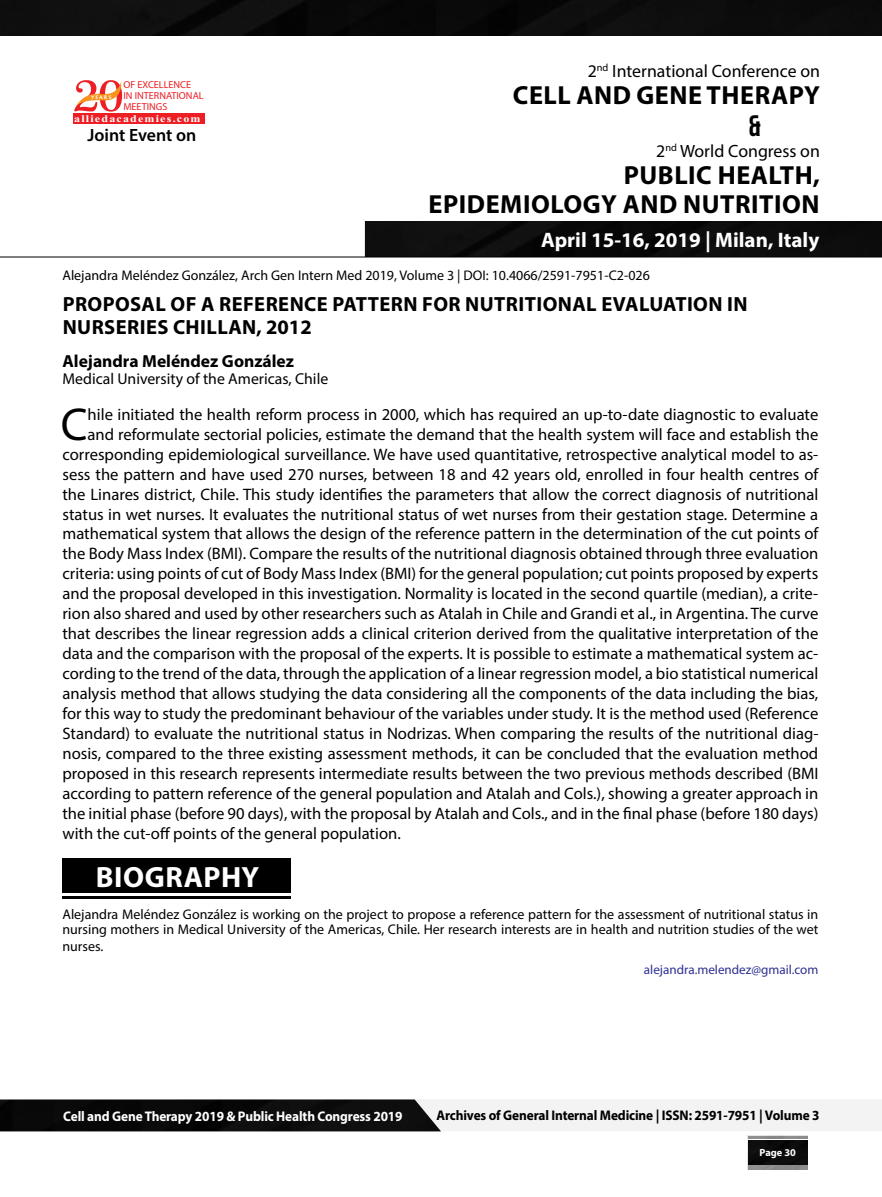
<style>
.page{position:relative;width:882px;height:1197px;background:#fff}
.page>*{position:absolute;margin:0;border:0;box-sizing:border-box;transform-origin:0 0}
.t1{font:46.2px "Myriad Pro";color:#000}
.t2{font:29.75px "Bebas Neue";color:#000}
.t3{font:700 29.4px "Myriad Pro";letter-spacing:.02em;color:#fff}
.t4{font:700 26.25px/28.9px "Myriad Pro";letter-spacing:.02em;color:#000;text-align:right}
.t5{font:700 21px "Myriad Pro";color:#fff}
.t6{font:700 20.47px/22.6px "Myriad Pro";letter-spacing:.02em;color:#000}
.t7{font:17.85px "Myriad Pro";color:#000}
.t8{font:600 17.85px "Myriad Pro";color:#000}
.t9{font:700 17.5px "Myriad Pro";color:#000}
.t10{font:16.62px "Myriad Pro";color:#000}
.t11{font:15.75px "Myriad Pro";color:#000}
.t12{font:14px/15.4px "Myriad Pro";color:#000}
.t13{font:700 14px "Myriad Pro";letter-spacing:-.01em;color:#000;scale:.95 1}
.t14{font:700 14px "Myriad Pro";letter-spacing:-.01em;color:#fff;scale:.95 1}
.t15{font:13.12px "Myriad Pro";color:#2e3092}
.t16{font:700 10.33px "Myriad Pro";color:#fff}
.t17{font:10.15px/10.8px "Myriad Pro";color:#ed1f24}
.t18{font:700 10.15px "Times New Roman";letter-spacing:.1em;color:#fff;scale:1.18 1}
.t19{font:5.25px "Oregon LDO Black";letter-spacing:.24em;color:#fff;scale:1.06 1}
</style>
<div class="page">
<img style="left:748px;top:1140px;width:60px;height:24px">
<hr style="left:748px;top:1136px;width:60px;height:3px;background:#000">
<div style="left:365px;top:222px;width:517px;height:35px;background:#0c0c0c"></div>
<hr style="left:0;top:257px;width:882px;height:1px;background:#000">
<div style="left:0;top:0;width:882px;height:35px;background:#0c0c0c"></div>
<div style="left:73px;top:113px;width:132px;height:11px;background:#ed1f24"></div>
<svg style="left:74px;top:80px;width:49px;height:32px"></svg>
<div style="left:0;top:1100px;width:441px;height:31px;background:#0a0a0a"></div>
<div style="left:62px;top:859px;width:229px;height:34px;background:#000"></div>
<hr style="left:62px;top:896px;width:229px;height:3px;background:#000">
<p class="t17" style="left:123px;top:79px;width:82px">OF EXCELLENCE<br>IN INTERNATIONAL<br>MEETINGS</p>
<p class="t18" style="left:74px;top:111px;width:109px">alliedacademies.com</p>
<p class="t19" style="left:91px;top:94px;width:21px">YEARS</p>
<p class="t8" style="left:88px;top:124px;width:110px">Joint Event on</p>
<p class="t7" style="left:588px;top:60px;width:234px">2<sup>nd</sup> International Conference on</p>
<h3 class="t4" style="left:513px;top:79px;width:308px">CELL AND GENE THERAPY</h3>
<h2 class="t2" style="left:748px;top:109px;width:14px">&amp;</h2>
<h3 class="t4" style="left:429px;top:160px;width:393px">PUBLIC HEALTH,<br>EPIDEMIOLOGY AND NUTRITION</h3>
<p class="t7" style="left:656px;top:140px;width:165px">2<sup>nd</sup> World Congress on</p>
<p class="t5" style="left:541px;top:226px;width:280px">April 15-16, 2019 | Milan, Italy</p>
<p class="t12" style="left:62px;top:267px;width:589px">Alejandra Meléndez González, Arch Gen Intern Med 2019, Volume 3 | DOI: 10.4066/2591-7951-C2-026</p>
<p class="t6" style="left:63px;top:292px;width:686px">PROPOSAL OF A REFERENCE PATTERN FOR NUTRITIONAL EVALUATION IN<br>NURSERIES CHILLAN, 2012</p>
<p class="t9" style="left:62px;top:349px;width:233px">Alejandra Meléndez González</p>
<p class="t11" style="left:62px;top:369px;width:267px">Medical University of the Americas, Chile</p>
<h1 class="t1" style="left:61px;top:396px;width:28px">C</h1>
<p class="t10" style="left:88px;top:404px;width:732px">hile initiated the health reform process in 2000, which has required an up-to-date diagnostic to evaluate</p>
<p class="t10" style="left:88px;top:424px;width:732px">and reformulate sectorial policies, estimate the demand that the health system will face and establish the</p>
<p class="t10" style="left:62px;top:444px;width:757px">corresponding epidemiological surveillance. We have used quantitative, retrospective analytical model to as-</p>
<p class="t10" style="left:62px;top:464px;width:758px">sess the pattern and have used 270 nurses, between 18 and 42 years old, enrolled in four health centres of</p>
<p class="t10" style="left:62px;top:484px;width:757px">the Linares district, Chile. This study identifies the parameters that allow the correct diagnosis of nutritional</p>
<p class="t10" style="left:62px;top:504px;width:757px">status in wet nurses. It evaluates the nutritional status of wet nurses from their gestation stage. Determine a</p>
<p class="t10" style="left:62px;top:524px;width:757px">mathematical system that allows the design of the reference pattern in the determination of the cut points of</p>
<p class="t10" style="left:62px;top:544px;width:757px">the Body Mass Index (BMI). Compare the results of the nutritional diagnosis obtained through three evaluation</p>
<p class="t10" style="left:62px;top:564px;width:757px">criteria: using points of cut of Body Mass Index (BMI) for the general population; cut points proposed by experts</p>
<p class="t10" style="left:62px;top:583px;width:757px">and the proposal developed in this investigation. Normality is located in the second quartile (median), a crite-</p>
<p class="t10" style="left:62px;top:603px;width:757px">rion also shared and used by other researchers such as Atalah in Chile and Grandi et al., in Argentina. The curve</p>
<p class="t10" style="left:62px;top:623px;width:757px">that describes the linear regression adds a clinical criterion derived from the qualitative interpretation of the</p>
<p class="t10" style="left:62px;top:643px;width:757px">data and the comparison with the proposal of the experts. It is possible to estimate a mathematical system ac-</p>
<p class="t10" style="left:62px;top:663px;width:758px">cording to the trend of the data, through the application of a linear regression model, a bio statistical numerical</p>
<p class="t10" style="left:62px;top:683px;width:757px">analysis method that allows studying the data considering all the components of the data including the bias,</p>
<p class="t10" style="left:62px;top:703px;width:757px">for this way to study the predominant behaviour of the variables under study. It is the method used (Reference</p>
<p class="t10" style="left:62px;top:723px;width:757px">Standard) to evaluate the nutritional status in Nodrizas. When comparing the results of the nutritional diag-</p>
<p class="t10" style="left:62px;top:743px;width:757px">nosis, compared to the three existing assessment methods, it can be concluded that the evaluation method</p>
<p class="t10" style="left:62px;top:763px;width:757px">proposed in this research represents intermediate results between the two previous methods described (BMI</p>
<p class="t10" style="left:62px;top:783px;width:757px">according to pattern reference of the general population and Atalah and Cols.), showing a greater approach in</p>
<p class="t10" style="left:62px;top:803px;width:758px">the initial phase (before 90 days), with the proposal by Atalah and Cols., and in the final phase (before 180 days)</p>
<p class="t10" style="left:62px;top:823px;width:340px">with the cut-off points of the general population.</p>
<h3 class="t3" style="left:96px;top:858px;width:165px">BIOGRAPHY</h3>
<p class="t12" style="left:62px;top:906px;width:757px">Alejandra Meléndez González is working on the project to propose a reference pattern for the assessment of nutritional status in nursing mothers in Medical University of the Americas, Chile. Her research interests are in health and nutrition studies of the wet</p>
<p class="t12" style="left:62px;top:939px;width:42px">nurses.</p>
<p class="t15" style="left:644px;top:962px;width:176px">alejandra.melendez@gmail.com</p>
<p class="t14" style="left:63px;top:1107px;width:359px">Cell and Gene Therapy 2019 &amp; Public Health Congress 2019</p>
<p class="t13" style="left:437px;top:1106px;width:405px">Archives of General Internal Medicine | ISSN: 2591-7951 | Volume 3</p>
<p class="t16" style="left:760px;top:1146px;width:38px">Page 30</p>
</div>
